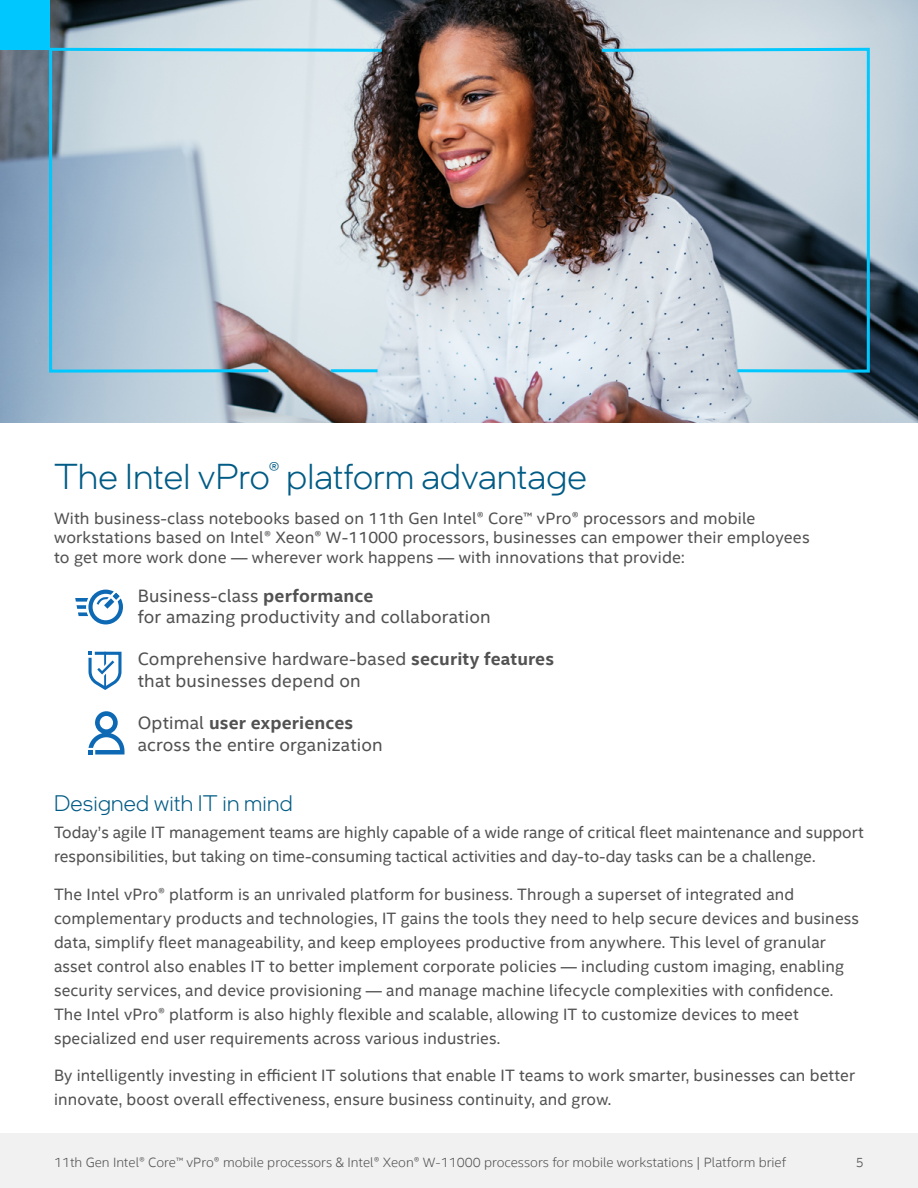
<style>
.page{position:relative;width:918px;height:1188px;background:#fff}
.page>*{position:absolute;margin:0;border:0;box-sizing:border-box;transform-origin:0 0}
.t1{font:300 36px "Intel One Display";letter-spacing:.01em;color:#005b85}
.t2{font:300 22.5px "Intel One Display";letter-spacing:.01em;color:#005b85}
.t3{font:18px/21.6px "Intel Clear";letter-spacing:.01em;color:#535252}
.t4{font:16.5px/24px "Intel Clear";letter-spacing:.01em;color:#535252}
.t5{font:300 13.5px "Intel Clear";color:#535252}
.s1{font-weight:700}
</style>
<div class="page">
<div style="left:0;top:1134px;width:918px;height:54px;background:#f1f1f2"></div>
<svg style="left:88px;top:711px;width:36px;height:43px"></svg>
<img style="left:0;top:0;width:918px;height:422px">
<div style="left:0;top:0;width:49px;height:49px;background:#00c7fd"></div>
<svg style="left:88px;top:651px;width:34px;height:39px"></svg>
<svg style="left:75px;top:590px;width:48px;height:34px"></svg>
<svg style="left:599px;top:46px;width:272px;height:328px;background:#95a2ac"></svg>
<svg style="left:48px;top:46px;width:337px;height:328px;background:#bccbd5"></svg>
<h1 class="t1" style="left:54px;top:454px;width:534px">The Intel vPro<sup>®</sup> platform advantage</h1>
<p class="t4" style="left:54px;top:508px;width:757px;line-height:19.5px">With business-class notebooks based on 11th Gen Intel® Core™ vPro® processors and mobile workstations based on Intel® Xeon® W-11000 processors, businesses can empower their employees to get more work done — wherever work happens — with innovations that provide:</p>
<p class="t3" style="left:138px;top:584px;width:354px">Business-class <span class="s1">performance<br></span>for amazing productivity and collaboration</p>
<p class="t3" style="left:138px;top:648px;width:418px">Comprehensive hardware-based <span class="s1">security features </span>that businesses depend on</p>
<p class="t3" style="left:138px;top:711px;width:247px">Optimal <span class="s1">user experiences </span>across the entire organization</p>
<h2 class="t2" style="left:54px;top:789px;width:240px">Designed with IT in mind</h2>
<p class="t4" style="left:54px;top:820px;width:811px">Today’s agile IT management teams are highly capable of a wide range of critical fleet maintenance and support responsibilities, but taking on time-consuming tactical activities and day-to-day tasks can be a challenge.</p>
<p class="t4" style="left:54px;top:882px;width:807px">The Intel vPro® platform is an unrivaled platform for business. Through a superset of integrated and complementary products and technologies, IT gains the tools they need to help secure devices and business data, simplify fleet manageability, and keep employees productive from anywhere. This level of granular asset control also enables IT to better implement corporate policies — including custom imaging, enabling security services, and device provisioning — and manage machine lifecycle complexities with confidence.<br>The Intel vPro® platform is also highly flexible and scalable, allowing IT to customize devices to meet specialized end user requirements across various industries.</p>
<p class="t4" style="left:54px;top:1063px;width:803px">By intelligently investing in efficient IT solutions that enable IT teams to work smarter, businesses can better innovate, boost overall effectiveness, ensure business continuity, and grow.</p>
<p class="t5" style="left:54px;top:1153px;width:734px">11th Gen Intel® Core™ vPro® mobile processors &amp; Intel® Xeon® W-11000 processors for mobile workstations | Platform brief</p>
<p class="t5" style="left:856px;top:1153px;width:10px">5</p>
</div>
